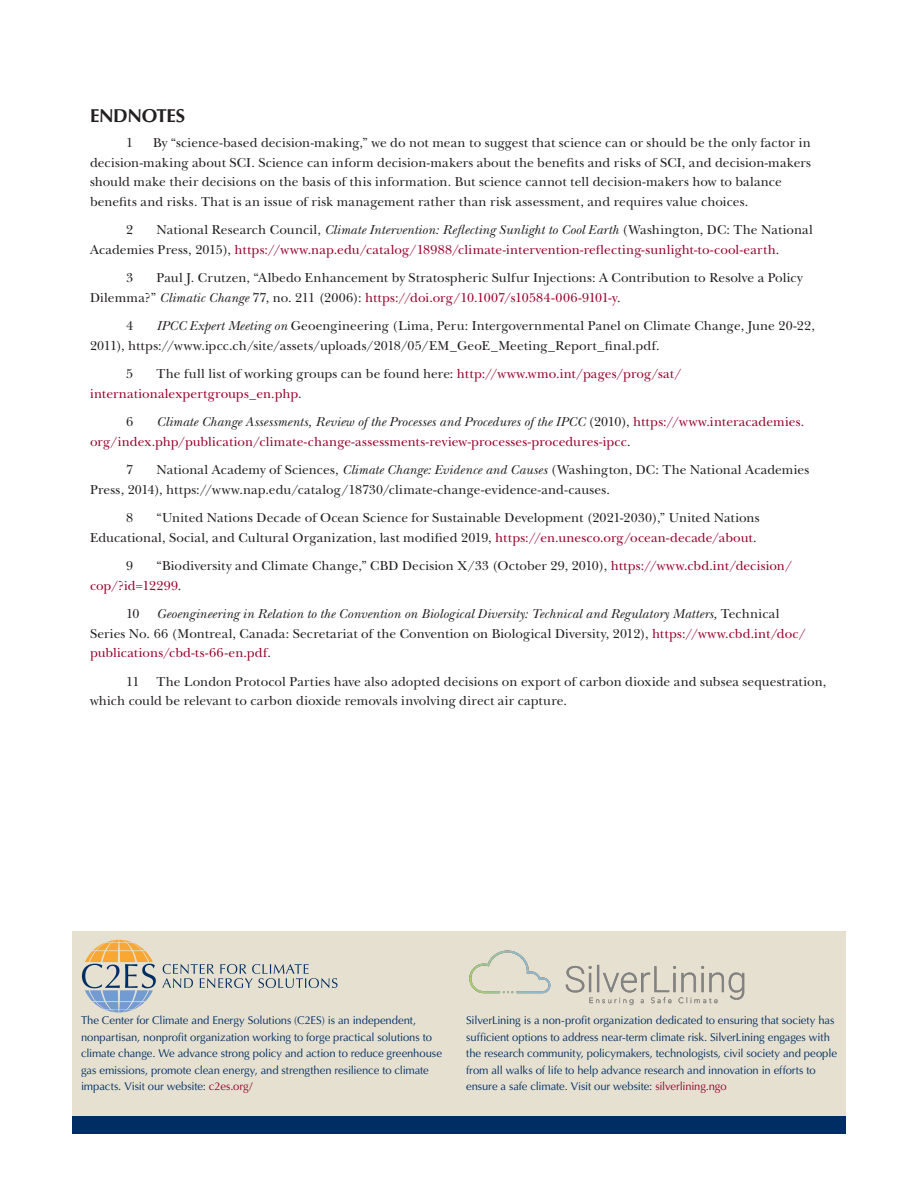
<style>
.page{position:relative;width:918px;height:1188px;background:#fff}
.page>*{position:absolute;margin:0;border:0;box-sizing:border-box;transform-origin:0 0}
.FCI_HeaderOptima_Bol{font:700 18.75px "Optima LT Std";letter-spacing:-.02em;color:#231f20}
.FCI_Endnotes{font:13.5px/19.5px "New Baskerville Std";letter-spacing:.01em;color:#231f20}
.FCI_Endnotes-2{font:13.5px/19.5px "New Baskerville Std";letter-spacing:.01em;color:#98012d}
.t1{font:11.25px/16.5px "Optima LT Std";letter-spacing:-.01em;color:#002e64}
.s1{color:#231f20}
.s2{font-style:italic;color:#231f20}
.s3{font-style:italic}
.s4{color:#98012d}
</style>
<div class="page">
<div style="left:72px;top:932px;width:774px;height:202px;background:#e5e0d0"></div>
<div style="left:72px;top:1116px;width:774px;height:18px;background:#002e64"></div>
<svg style="left:162px;top:964px;width:176px;height:24px"></svg>
<svg style="left:82px;top:940px;width:74px;height:73px"></svg>
<img style="left:469px;top:950px;width:276px;height:55px">
<p class="FCI_HeaderOptima_Bol" style="left:90px;top:104px;width:97px">ENDNOTES</p>
<p class="FCI_Endnotes" style="left:126px;top:133px;width:9px">1</p>
<p class="FCI_Endnotes" style="left:90px;top:133px;width:723px;text-indent:63px">By “science-based decision-making,” we do not mean to suggest that science can or should be the only factor in decision-making about SCI. Science can inform decision-makers about the benefits and risks of SCI, and decision-makers should make their decisions on the basis of this information. But science cannot tell decision-makers how to balance benefits and risks. That is an issue of risk management rather than risk assessment, and requires value choices.</p>
<p class="FCI_Endnotes" style="left:126px;top:220px;width:9px">2</p>
<p class="FCI_Endnotes-2" style="left:90px;top:220px;width:724px;text-indent:67px"><span class="s1">National Research Council,</span> <span class="s2">Climate Intervention: Reflecting Sunlight to Cool Earth</span> <span class="s1">(Washington, DC: The National<br>Academies Press, 2015),</span> https://www.nap.edu/catalog/18988/climate-intervention-reflecting-sunlight-to-cool-earth<span class="s1">.</span></p>
<p class="FCI_Endnotes" style="left:126px;top:268px;width:9px">3</p>
<p class="FCI_Endnotes" style="left:90px;top:268px;width:714px;text-indent:67px">Paul J. Crutzen, “Albedo Enhancement by Stratospheric Sulfur Injections: A Contribution to Resolve a Policy<br>Dilemma?” <span class="s3">Climatic Change</span> 77, no. 211 (2006): <span class="s4">https://doi.org/10.1007/s10584-006-9101-y</span>.</p>
<p class="FCI_Endnotes" style="left:126px;top:316px;width:9px">4</p>
<p class="FCI_Endnotes" style="left:90px;top:316px;width:726px;text-indent:67px"><span class="s3">IPCC Expert Meeting on</span> Geoengineering (Lima, Peru: Intergovernmental Panel on Climate Change, June 20-22,<br>2011), https://www.ipcc.ch/site/assets/uploads/2018/05/EM_GeoE_Meeting_Report_final.pdf.</p>
<p class="FCI_Endnotes" style="left:126px;top:364px;width:9px">5</p>
<p class="FCI_Endnotes-2" style="left:90px;top:364px;width:593px;text-indent:67px"><span class="s1">The full list of working groups can be found here:</span> http://www.wmo.int/pages/prog/sat/ internationalexpertgroups_en.php<span class="s1">.</span></p>
<p class="FCI_Endnotes" style="left:126px;top:412px;width:9px">6</p>
<p class="FCI_Endnotes-2" style="left:90px;top:412px;width:716px;text-indent:67px"><span class="s2">Climate Change Assessments, Review of the Processes and Procedures of the IPCC</span> <span class="s1">(2010),</span> https://www.interacademies. org/index.php/publication/climate-change-assessments-review-processes-procedures-ipcc<span class="s1">.</span></p>
<p class="FCI_Endnotes" style="left:126px;top:460px;width:9px">7</p>
<p class="FCI_Endnotes" style="left:90px;top:460px;width:721px;text-indent:67px">National Academy of Sciences, <span class="s3">Climate Change: Evidence and Causes</span> (Washington, DC: The National Academies<br>Press, 2014), https://www.nap.edu/catalog/18730/climate-change-evidence-and-causes.</p>
<p class="FCI_Endnotes" style="left:126px;top:508px;width:9px">8</p>
<p class="FCI_Endnotes" style="left:90px;top:508px;width:671px;text-align:right">“United Nations Decade of Ocean Science for Sustainable Development (2021-2030),” United Nations<br>Educational, Social, and Cultural Organization, last modified 2019, <span class="s4">https://en.unesco.org/ocean-decade/about</span>.</p>
<p class="FCI_Endnotes" style="left:126px;top:556px;width:9px">9</p>
<p class="FCI_Endnotes" style="left:90px;top:556px;width:704px;text-indent:67px">“Biodiversity and Climate Change,” CBD Decision X/33 (October 29, 2010), <span class="s4">https://www.cbd.int/decision/ cop/?id=12299</span>.</p>
<p class="FCI_Endnotes" style="left:126px;top:604px;width:15px">10</p>
<p class="FCI_Endnotes" style="left:90px;top:604px;width:718px;text-indent:67px"><span class="s3">Geoengineering in Relation to the Convention on Biological Diversity: Technical and Regulatory Matters,</span> Technical<br>Series No. 66 (Montreal, Canada: Secretariat of the Convention on Biological Diversity, 2012), <span class="s4">https://www.cbd.int/doc/ publications/cbd-ts-66-en.pdf</span>.</p>
<p class="FCI_Endnotes" style="left:126px;top:672px;width:15px">11</p>
<p class="FCI_Endnotes" style="left:90px;top:672px;width:738px;text-indent:67px">The London Protocol Parties have also adopted decisions on export of carbon dioxide and subsea sequestration, which could be relevant to carbon dioxide removals involving direct air capture.</p>
<p class="t1" style="left:81px;top:1012px;width:362px">The Center for Climate and Energy Solutions (C2ES) is an independent, nonpartisan, nonprofit organization working to forge practical solutions to climate change. We advance strong policy and action to reduce greenhouse gas emissions, promote clean energy, and strengthen resilience to climate impacts. Visit our website: <span class="s4">c2es.org/</span></p>
<p class="t1" style="left:466px;top:1012px;width:372px">SilverLining is a non-profit organization dedicated to ensuring that society has sufficient options to address near-term climate risk. SilverLining engages with the research community, policymakers, technologists, civil society and people from all walks of life to help advance research and innovation in efforts to ensure a safe climate. Visit our website: <span class="s4">silverlining.ngo</span></p>
</div>
